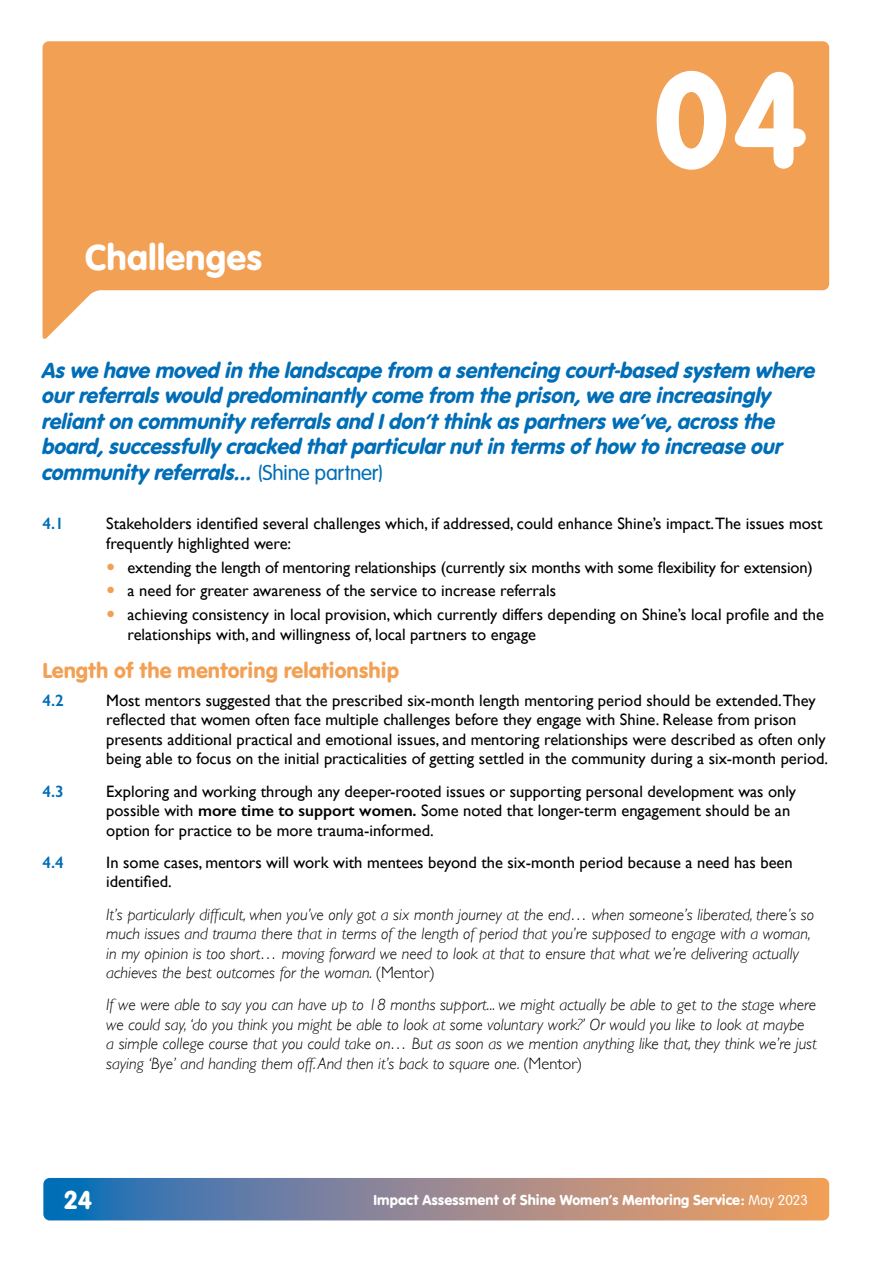
<style>
.page{position:relative;width:893px;height:1263px;background:#fff}
.page>*{position:absolute;margin:0;border:0;box-sizing:border-box;transform-origin:0 0}
.t1{font:141px "VAG Rundschrift D";color:#fff}
.t2{font:37.5px "VAG Rundschrift D";color:#fff}
.t3{font:27px "VAG Rundschrift D";color:#fff}
.t4{font:italic 22.5px/25.5px "VAG Rundschrift D";letter-spacing:-.01em;color:#006eb7}
.t5{font:22.5px "VAG Rundschrift D";color:#f2a054}
.t6{font:16.5px/19.5px "Gill Sans";color:#000}
.t7{font:italic 300 16.5px/19.5px "Gill Sans";color:#000}
.t8{font:600 16.5px "Gill Sans";color:#006eb7}
.t9{font:15px "VAG Rundschrift D";color:#fff}
.s1{font-weight:300;font-style:normal}
.s2{font-weight:600}
.s3{font-style:normal}
.s4{font-weight:300}
</style>
<div class="page">
<svg style="left:43px;top:1178px;width:786px;height:42px;background:#8f878f"></svg>
<svg style="left:43px;top:41px;width:786px;height:298px;fill:#f2a054"></svg>
<h2 class="t2" style="left:85px;top:235px;width:179px">Challenges</h2>
<h1 class="t1" style="left:650px;top:37px;width:159px">04</h1>
<p class="t4" style="left:43px;top:358px;width:775px">As we have moved in the landscape from a sentencing court-based system where our referrals would predominantly come from the prison, we are increasingly reliant on community referrals and I don’t think as partners we’ve, across the board, successfully cracked that particular nut in terms of how to increase our community referrals... <span class="s1">(Shine partner)</span></p>
<p class="t8" style="left:43px;top:514px;width:23px">4.1</p>
<p class="t6" style="left:106px;top:514px;width:718px">Stakeholders identified several challenges which, if addressed, could enhance Shine’s impact.The issues most frequently highlighted were:</p>
<p class="t6" style="left:128px;top:555px;width:698px;line-height:23.7px">extending the length of mentoring relationships (currently six months with some flexibility for extension) a need for greater awareness of the service to increase referrals<br>achieving consistency in local provision, which currently differs depending on Shine’s local profile and the</p>
<p class="t6" style="left:128px;top:624px;width:410px">relationships with, and willingness of, local partners to engage</p>
<h3 class="t5" style="left:43px;top:657px;width:358px">Length of the mentoring relationship</h3>
<p class="t8" style="left:43px;top:690px;width:23px">4.2</p>
<p class="t6" style="left:106px;top:690px;width:723px">Most mentors suggested that the prescribed six-month length mentoring period should be extended.They reflected that women often face multiple challenges before they engage with Shine. Release from prison presents additional practical and emotional issues, and mentoring relationships were described as often only being able to focus on the initial practicalities of getting settled in the community during a six-month period.</p>
<p class="t8" style="left:43px;top:781px;width:23px">4.3</p>
<p class="t6" style="left:106px;top:781px;width:691px">Exploring and working through any deeper-rooted issues or supporting personal development was only possible with <span class="s2">more time to support women.</span> Some noted that longer-term engagement should be an option for practice to be more trauma-informed.</p>
<p class="t8" style="left:43px;top:852px;width:23px">4.4</p>
<p class="t6" style="left:106px;top:852px;width:688px">In some cases, mentors will work with mentees beyond the six-month period because a need has been identified.</p>
<p class="t7" style="left:106px;top:904px;width:709px">It’s particularly difficult, when you’ve only got a six month journey at the end… when someone’s liberated, there’s so much issues and trauma there that in terms of the length of period that you’re supposed to engage with a woman, in my opinion is too short… moving forward we need to look at that to ensure that what we’re delivering actually achieves the best outcomes for the woman. <span class="s3">(Mentor)</span></p>
<p class="t7" style="left:106px;top:995px;width:712px">If we were able to say you can have up to 18 months support... we might actually be able to get to the stage where we could say, ‘do you think you might be able to look at some voluntary work?’ Or would you like to look at maybe<br>a simple college course that you could take on… But as soon as we mention anything like that, they think we’re just saying ‘Bye’ and handing them off. And then it’s back to square one. <span class="s3">(Mentor)</span></p>
<h3 class="t3" style="left:64px;top:1184px;width:30px">24</h3>
<p class="t9" style="left:374px;top:1191px;width:436px">Impact Assessment of Shine Women’s Mentoring Service: <span class="s4">May 2023</span></p>
</div>
